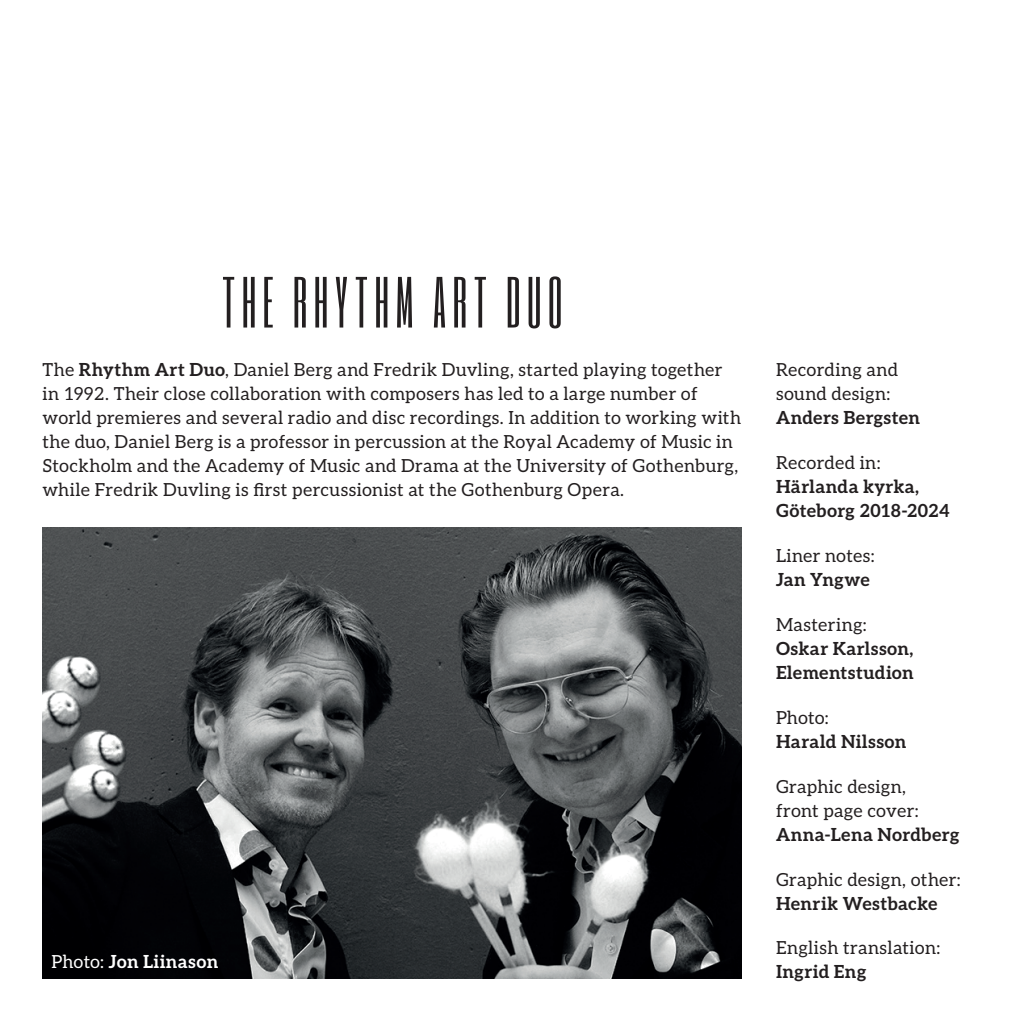
<style>
.page{position:relative;width:1029px;height:1021px;background:#fff}
.page>*{position:absolute;margin:0;border:0;box-sizing:border-box;transform-origin:0 0}
.t1{font:60px "Six Caps";letter-spacing:.105em;color:#231f20}
.t2{font:18px/24px "Aleo";letter-spacing:.02em;color:#231f20}
.t3{font:700 18px/24px "Aleo";letter-spacing:.02em;color:#231f20}
.t4{font:700 18px "Aleo";letter-spacing:.025em;color:#fff}
.s1{font-weight:700}
.s2{font-weight:400}
</style>
<div class="page">
<img style="left:43px;top:527px;width:699px;height:451px">
<h1 class="t1" style="left:222px;top:261px;width:342px">THE RHYTHM ART DUO</h1>
<p class="t2" style="left:43px;top:356px;width:700px">The <span class="s1">Rhythm Art Duo</span>, Daniel Berg and Fredrik Duvling, started playing together in 1992. Their close collaboration with composers has led to a large number of world premieres and several radio and disc recordings. In addition to working with the duo, Daniel Berg is a professor in percussion at the Royal Academy of Music in Stockholm and the Academy of Music and Drama at the University of Gothenburg, while Fredrik Duvling is first percussionist at the Gothenburg Opera.</p>
<p class="t2" style="left:776px;top:357px;width:124px">Recording and sound design:</p>
<p class="t3" style="left:776px;top:405px;width:146px">Anders Bergsten</p>
<p class="t2" style="left:776px;top:450px;width:106px">Recorded in:</p>
<p class="t3" style="left:776px;top:474px;width:175px">Härlanda kyrka,<br>Göteborg 2018-2024</p>
<p class="t2" style="left:776px;top:543px;width:100px">Liner notes:</p>
<p class="t3" style="left:776px;top:567px;width:95px">Jan Yngwe</p>
<p class="t2" style="left:776px;top:611px;width:92px">Mastering:</p>
<p class="t3" style="left:776px;top:635px;width:139px">Oskar Karlsson,<br>Elementstudion</p>
<p class="t2" style="left:776px;top:704px;width:54px">Photo:</p>
<p class="t3" style="left:776px;top:728px;width:132px">Harald Nilsson</p>
<p class="t2" style="left:776px;top:773px;width:144px">Graphic design, front page cover:</p>
<p class="t3" style="left:776px;top:821px;width:185px">Anna-Lena Nordberg</p>
<p class="t2" style="left:776px;top:866px;width:186px">Graphic design, other:</p>
<p class="t3" style="left:776px;top:890px;width:163px">Henrik Westbacke</p>
<p class="t2" style="left:776px;top:935px;width:166px">English translation:</p>
<p class="t3" style="left:776px;top:959px;width:92px">Ingrid Eng</p>
<p class="t4" style="left:51px;top:946px;width:168px"><span class="s2">Photo:</span> Jon Liinason</p>
</div>
